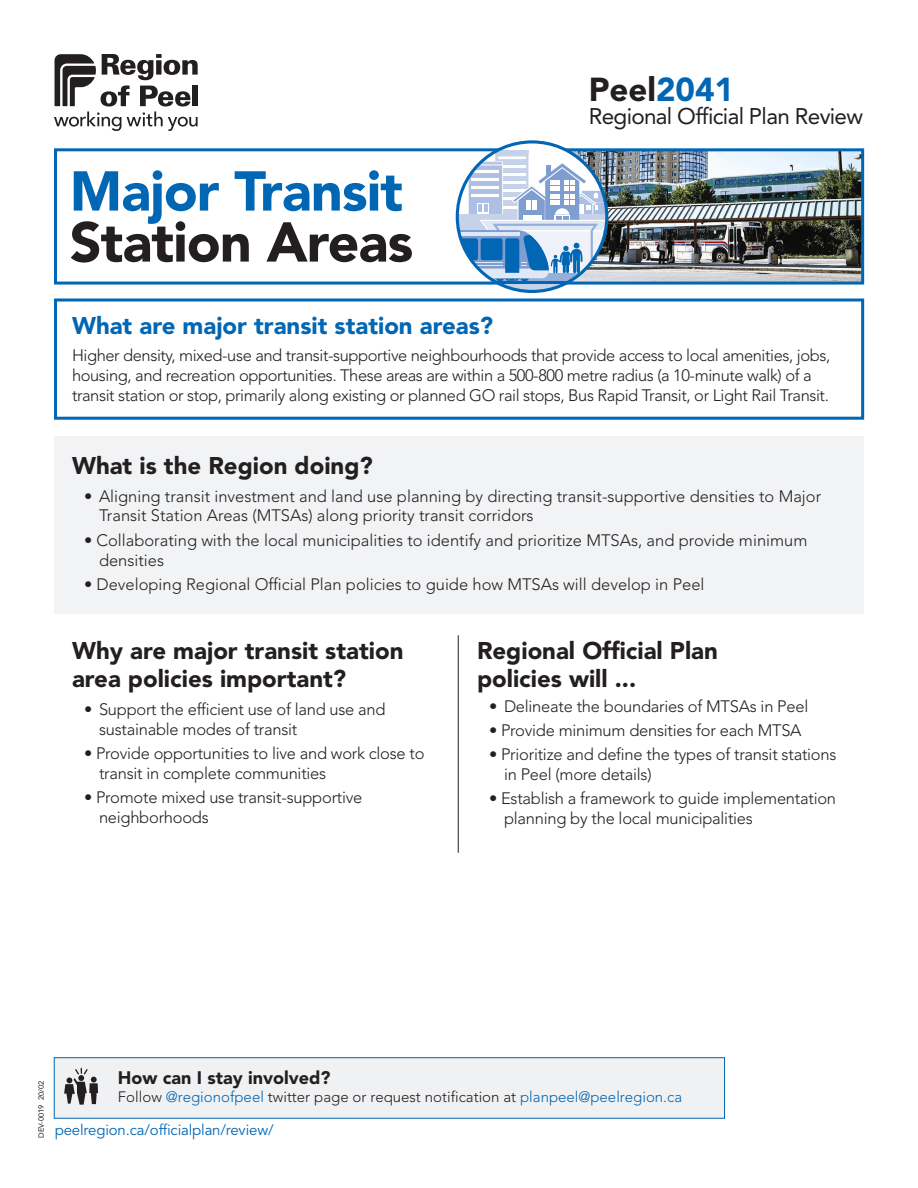
<style>
.page{position:relative;width:918px;height:1188px;background:#fff}
.page>*{position:absolute;margin:0;border:0;box-sizing:border-box;transform-origin:0 0}
.t1{font:900 55.5px/51px "Avenir LT Std";letter-spacing:-.015em;color:#0166b3}
.t2{font:900 33px "Avenir LT Std";color:#231f20}
.t3{font:900 24px/28.8px "Avenir LT Std";color:#231f20}
.t4{font:900 24px "Avenir LT Std";color:#0166b3}
.t5{font:22.5px "Avenir LT Std";letter-spacing:-.03em;color:#231f20}
.t6{font:900 18px "Avenir LT Std";color:#231f20}
.t7{font:300 16.5px/19.8px "Avenir LT Std";letter-spacing:-.015em;color:#231f20}
.t8{font:300 15px "Avenir LT Std";color:#231f20}
.t9{font:15px "Avenir LT Std";letter-spacing:-.01em;color:#0166b3}
.t10{font:7.5px "Avenir LT Std";color:#231f20}
.s1{color:#231f20}
.s2{color:#0166b3}
</style>
<div class="page">
<div style="left:54px;top:1058px;width:671px;height:60px;background:#f0f1f2"></div>
<svg style="left:64px;top:1068px;width:34px;height:37px"></svg>
<img style="left:570px;top:152px;width:290px;height:129px">
<div style="left:54px;top:436px;width:810px;height:178px;background:#f2f3f4"></div>
<div style="left:54px;top:298px;width:810px;height:122px;background:#fff;border:3px solid #0166b3"></div>
<div style="left:54px;top:148px;width:810px;height:137px;border:3px solid #0166b3"></div>
<svg style="left:54px;top:54px;width:144px;height:77px"></svg>
<hr style="left:458px;top:635px;width:1px;height:218px;background:#231f20">
<svg style="left:457px;top:142px;width:150px;height:149px"></svg>
<hr style="left:495px;top:150px;width:34px;height:2px;background:#c6d2ea">
<svg style="left:457px;top:284px;width:150px;height:6px"></svg>
<svg style="left:457px;top:153px;width:150px;height:128px"></svg>
<hr style="left:457px;top:281px;width:150px;height:3px;background:#0166b3">
<div style="left:456px;top:140px;width:152px;height:153px;border:3px solid #0166b3;border-radius:50%"></div>
<p class="t1" style="left:70px;top:166px;width:345px">Major Transit<br><span class="s1">Station Areas</span></p>
<p class="t2" style="left:589px;top:69px;width:147px">Peel<span class="s2">2041</span></p>
<p class="t5" style="left:589px;top:103px;width:276px">Regional Official Plan Review</p>
<p class="t4" style="left:72px;top:311px;width:423px">What are major transit station areas?</p>
<p class="t7" style="left:72px;top:346px;width:760px">Higher density, mixed-use and transit-supportive neighbourhoods that provide access to local amenities, jobs, housing, and recreation opportunities. These areas are within a 500-800 metre radius (a 10-minute walk) of a transit station or stop, primarily along existing or planned GO rail stops, Bus Rapid Transit, or Light Rail Transit.</p>
<p class="t3" style="left:72px;top:451px;width:302px">What is the Region doing?</p>
<p class="t7" style="left:99px;top:486px;width:724px;text-indent:-15px">• Aligning transit investment and land use planning by directing transit-supportive densities to Major<br>Transit Station Areas (MTSAs) along priority transit corridors</p>
<p class="t7" style="left:99px;top:530px;width:710px;text-indent:-15px">• Collaborating with the local municipalities to identify and prioritize MTSAs, and provide minimum densities</p>
<p class="t7" style="left:84px;top:574px;width:622px">• Developing Regional Official Plan policies to guide how MTSAs will develop in Peel</p>
<p class="t3" style="left:72px;top:636px;width:333px">Why are major transit station area policies important?</p>
<p class="t7" style="left:99px;top:699px;width:288px;text-indent:-15px">• Support the efficient use of land use and sustainable modes of transit</p>
<p class="t7" style="left:99px;top:743px;width:327px;text-indent:-15px">• Provide opportunities to live and work close to transit in complete communities</p>
<p class="t7" style="left:99px;top:787px;width:265px;text-indent:-15px">• Promote mixed use transit-supportive neighborhoods</p>
<p class="t3" style="left:477px;top:636px;width:242px">Regional Official Plan policies will ...</p>
<p class="t7" style="left:489px;top:696px;width:321px">• Delineate the boundaries of MTSAs in Peel</p>
<p class="t7" style="left:489px;top:721px;width:314px">• Provide minimum densities for each MTSA</p>
<p class="t7" style="left:504px;top:745px;width:334px;text-indent:-15px">• Prioritize and define the types of transit stations in Peel (more details)</p>
<p class="t7" style="left:504px;top:789px;width:334px;text-indent:-15px">• Establish a framework to guide implementation planning by the local municipalities</p>
<p class="t10" style="left:37px;top:1138px;width:58px;rotate:-90deg">DEV-0019 20/02</p>
<p class="t6" style="left:118px;top:1067px;width:214px">How can I stay involved?</p>
<p class="t8" style="left:118px;top:1088px;width:566px">Follow <span class="s2">@regionofpeel</span> twitter page or request notification at <span class="s2">planpeel@peelregion.ca</span></p>
<p class="t9" style="left:55px;top:1121px;width:220px">peelregion.ca/officialplan/review/</p>
</div>
